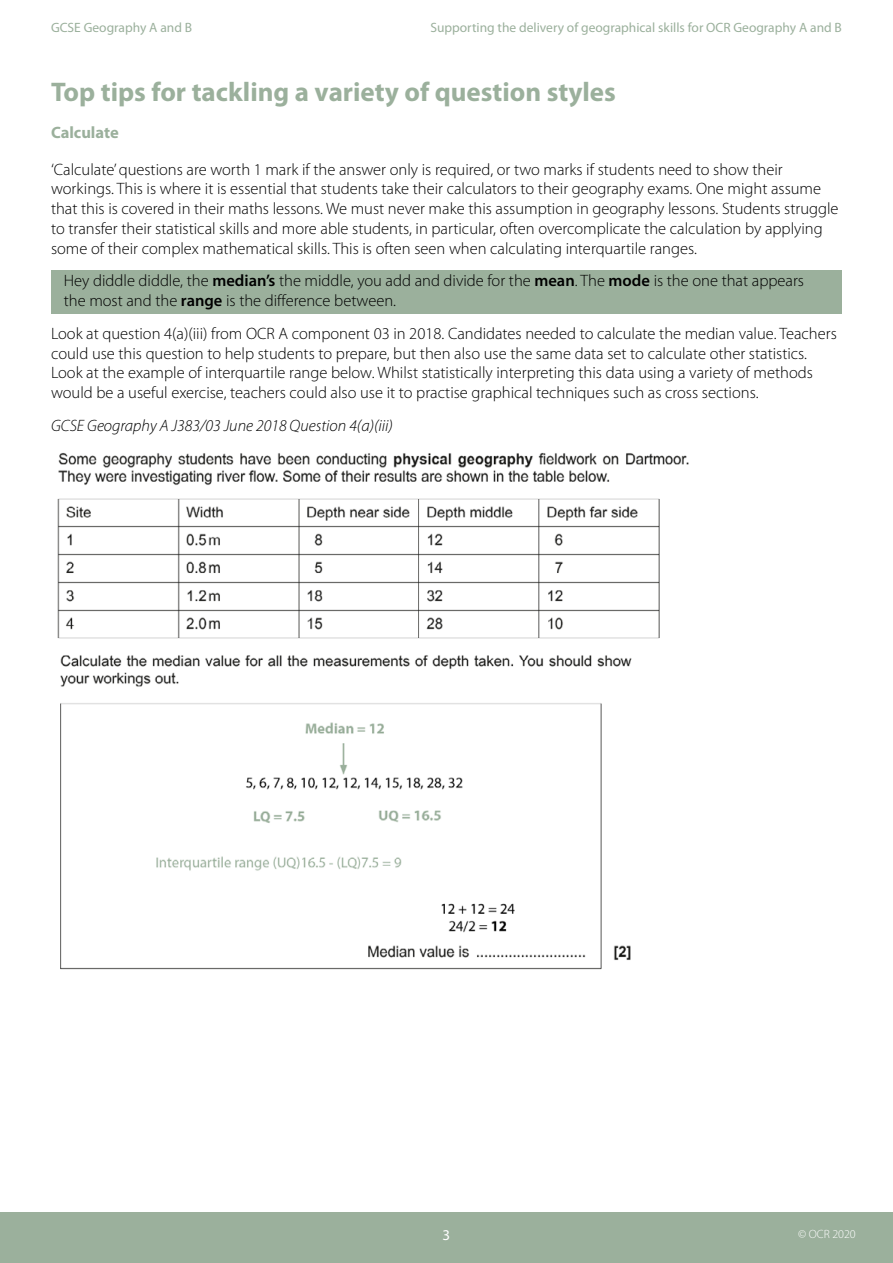
<style>
.page{position:relative;width:893px;height:1263px;background:#fff}
.page>*{position:absolute;margin:0;border:0;box-sizing:border-box;transform-origin:0 0}
.Heading{font:700 27px "Myriad Pro";color:#9bb09c}
.Body{font:300 16.5px/19.8px "Myriad Pro";color:#000}
.Body-2{font:italic 300 16.5px "Myriad Pro";color:#000}
.Heading-2{font:700 16.5px "Myriad Pro";color:#9bb09c}
.t1{font:15px "Myriad Pro";color:#fff}
.t2{font:13.5px "Myriad Pro";color:#9bb09c}
.t3{font:300 12px "Myriad Pro";color:#fff}
.s1{font-weight:600}
</style>
<div class="page">
<div style="left:0;top:1212px;width:893px;height:51px;background:#9bb09c"></div>
<div style="left:51px;top:270px;width:791px;height:44px;background:#9bb09c"></div>
<img style="left:60px;top:655px;width:572px;height:315px">
<img style="left:57px;top:452px;width:632px;height:187px">
<img style="left:151px;top:716px;width:376px;height:223px">
<p class="t2" style="left:51px;top:19px;width:143px">GCSE Geography A and B</p>
<p class="t2" style="left:430px;top:19px;width:413px">Supporting the delivery of geographical skills for OCR Geography A and B</p>
<p class="Heading" style="left:51px;top:74px;width:566px">Top tips for tackling a variety of question styles</p>
<p class="Heading-2" style="left:51px;top:122px;width:69px">Calculate</p>
<h3 class="Body" style="left:51px;top:160px;width:789px">‘Calculate’ questions are worth 1 mark if the answer only is required, or two marks if students need to show their workings. This is where it is essential that students take their calculators to their geography exams. One might assume that this is covered in their maths lessons. We must never make this assumption in geography lessons. Students struggle to transfer their statistical skills and more able students, in particular, often overcomplicate the calculation by applying some of their complex mathematical skills. This is often seen when calculating interquartile ranges.</h3>
<h3 class="Body" style="left:64px;top:271px;width:742px">Hey diddle diddle, the <span class="s1">median’s</span> the middle, you add and divide for the <span class="s1">mean</span>. The <span class="s1">mode</span> is the one that appears the most and the <span class="s1">range</span> is the difference between.</h3>
<h3 class="Body" style="left:51px;top:324px;width:787px">Look at question 4(a)(iii) from OCR A component 03 in 2018. Candidates needed to calculate the median value. Teachers could use this question to help students to prepare, but then also use the same data set to calculate other statistics.<br>Look at the example of interquartile range below. Whilst statistically interpreting this data using a variety of methods would be a useful exercise, teachers could also use it to practise graphical techniques such as cross sections.</h3>
<h3 class="Body-2" style="left:51px;top:416px;width:343px">GCSE Geography A J383/03 June 2018 Question 4(a)(iii)</h3>
<p class="t1" style="left:443px;top:1226px;width:9px">3</p>
<p class="t3" style="left:798px;top:1228px;width:59px">© OCR 2020</p>
</div>
